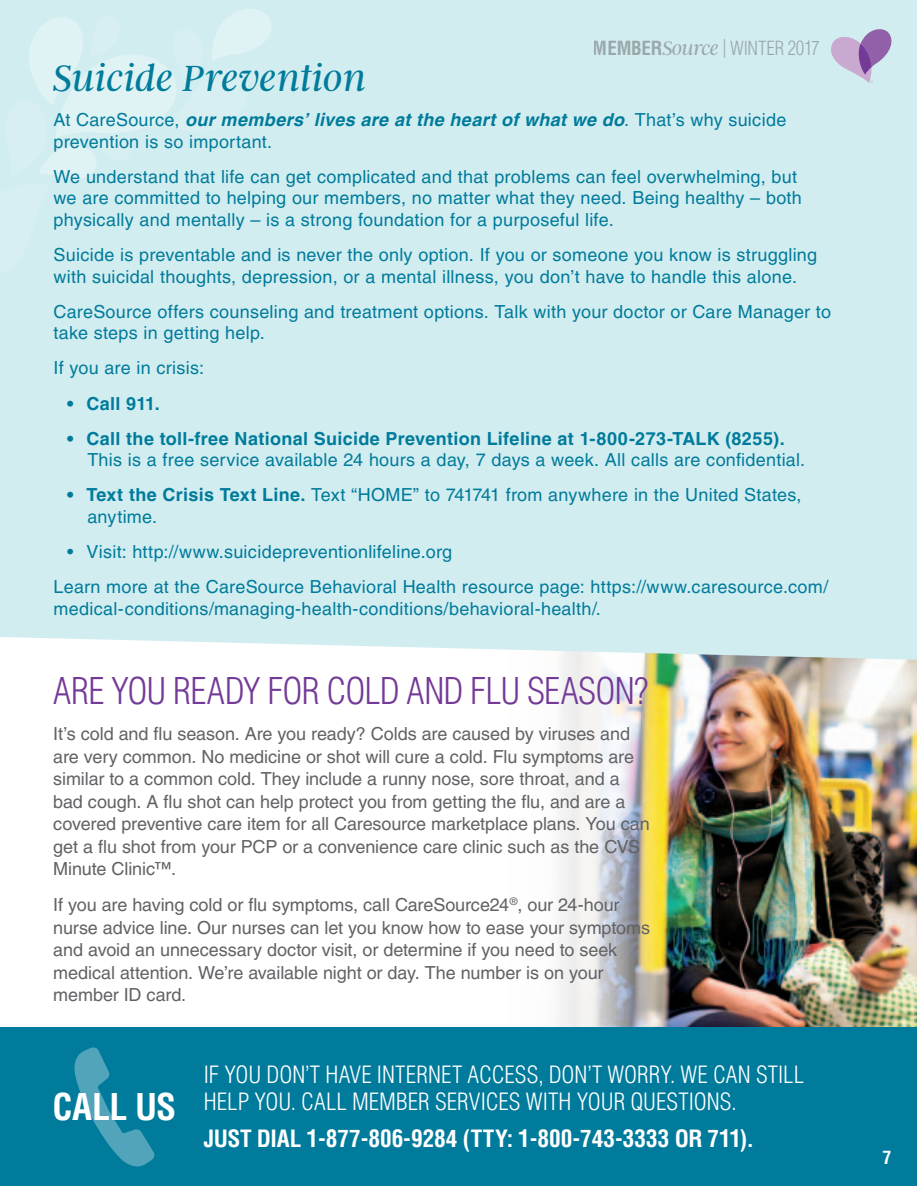
<style>
.page{position:relative;width:917px;height:1186px;background:#fff}
.page>*{position:absolute;margin:0;border:0;box-sizing:border-box;transform-origin:0 0}
.t1{font:italic 300 40.5px "Argent CF";color:#007b9b}
.t2{font:300 condensed 36px "Helvetica LT Pro";letter-spacing:-.02em;color:#743a97}
.t3{font:700 condensed 36px "Helvetica LT Pro";letter-spacing:-.01em;color:#fff}
.t4{font:300 condensed 23.25px/27px "Helvetica LT Pro";letter-spacing:.005em;color:#fff}
.t5{font:700 condensed 23.25px "Helvetica LT Pro";color:#fff}
.t6{font:300 condensed 19.05px "Helvetica LT Pro";letter-spacing:-.01em;color:#616265}
.t7{font:18px/21.6px "Helvetica LT Pro";letter-spacing:.015em;color:#007b9b}
.t8{font:18px/22.5px "Helvetica LT Pro";letter-spacing:-.005em;color:#616265}
.t9{font:700 18px "Helvetica LT Pro";letter-spacing:.02em;color:#007b9b}
.t10{font:700 condensed 18px "Helvetica LT Pro";color:#fff}
.s1{font-weight:700}
.s2{font-family:"Argent CF";font-style:italic;font-stretch:normal;font-size:21.45px}
.s3{font-weight:700;font-style:italic}
</style>
<div class="page">
<img style="left:559px;top:660px;width:358px;height:367px">
<div style="left:0;top:0;width:917px;height:660px;background:#d2edf0"></div>
<svg style="left:831px;top:29px;width:60px;height:54px;background:#baadd0"></svg>
<div style="left:0;top:1027px;width:917px;height:159px;background:#007b9b"></div>
<svg style="left:74px;top:1047px;width:81px;height:120px"></svg>
<svg style="left:0;top:9px;width:271px;height:265px;background:#d5eef1"></svg>
<p class="t6" style="left:593px;top:36px;width:228px"><span class="s1">MEMBER</span><span class="s2">Source</span> | WINTER 2017</p>
<h1 class="t1" style="left:54px;top:57px;width:314px">Suicide Prevention</h1>
<p class="t7" style="left:54px;top:109px;width:734px">At CareSource, <span class="s3">our members’ lives are at the heart of what we do</span>. That’s why suicide prevention is so important.</p>
<p class="t7" style="left:54px;top:166px;width:749px">We understand that life can get complicated and that problems can feel overwhelming, but we are committed to helping our members, no matter what they need. Being healthy – both physically and mentally – is a strong foundation for a purposeful life.</p>
<p class="t7" style="left:54px;top:244px;width:765px">Suicide is preventable and is never the only option. If you or someone you know is struggling with suicidal thoughts, depression, or a mental illness, you don’t have to handle this alone.</p>
<p class="t7" style="left:54px;top:301px;width:779px">CareSource offers counseling and treatment options. Talk with your doctor or Care Manager to take steps in getting help.</p>
<p class="t7" style="left:54px;top:357px;width:152px">If you are in crisis:</p>
<p class="t9" style="left:67px;top:392px;width:94px">• Call 911.</p>
<p class="t9" style="left:67px;top:427px;width:719px">• Call the toll-free National Suicide Prevention Lifeline at 1-800-273-TALK (8255).</p>
<p class="t7" style="left:87px;top:449px;width:719px">This is a free service available 24 hours a day, 7 days a week. All calls are confidential.</p>
<p class="t7" style="left:87px;top:484px;width:715px;text-indent:-20px"><span class="s1">• Text the Crisis Text Line.</span> Text “HOME” to 741741 from anywhere in the United States, anytime.</p>
<p class="t7" style="left:54px;top:534px;width:776px;line-height:35.1px;text-indent:14px">• Visit: http://www.suicidepreventionlifeline.org<br>Learn more at the CareSource Behavioral Health resource page: https://www.caresource.com/</p>
<p class="t7" style="left:54px;top:598px;width:548px">medical-conditions/managing-health-conditions/behavioral-health/.</p>
<h2 class="t2" style="left:53px;top:668px;width:597px">ARE YOU READY FOR COLD AND FLU SEASON?</h2>
<p class="t8" style="left:53px;top:722px;width:598px">It’s cold and flu season. Are you ready? Colds are caused by viruses and are very common. No medicine or shot will cure a cold. Flu symptoms are similar to a common cold. They include a runny nose, sore throat, and a bad cough. A flu shot can help protect you from getting the flu, and are a covered preventive care item for all Caresource marketplace plans. You can get a flu shot from your PCP or a convenience care clinic such as the CVS Minute Clinic™.</p>
<p class="t8" style="left:53px;top:893px;width:598px">If you are having cold or flu symptoms, call CareSource24<sup>®</sup>, our 24-hour nurse advice line. Our nurses can let you know how to ease your symptoms and avoid an unnecessary doctor visit, or determine if you need to seek medical attention. We’re available night or day. The number is on your member ID card.</p>
<h2 class="t3" style="left:52px;top:1083px;width:121px">CALL US</h2>
<p class="t4" style="left:204px;top:1061px;width:601px">IF YOU DON’T HAVE INTERN ET ACCESS, DON’T WORRY. WE CAN STILL<br>HELP YOU. CALL MEMBER SERVICES WITH YOUR QUESTIONS.</p>
<p class="t5" style="left:204px;top:1123px;width:552px">JUST DIAL 1-877-806-9284 (TTY: 1-800-743-3333 OR 711).</p>
<p class="t10" style="left:882px;top:1145px;width:10px">7</p>
</div>
